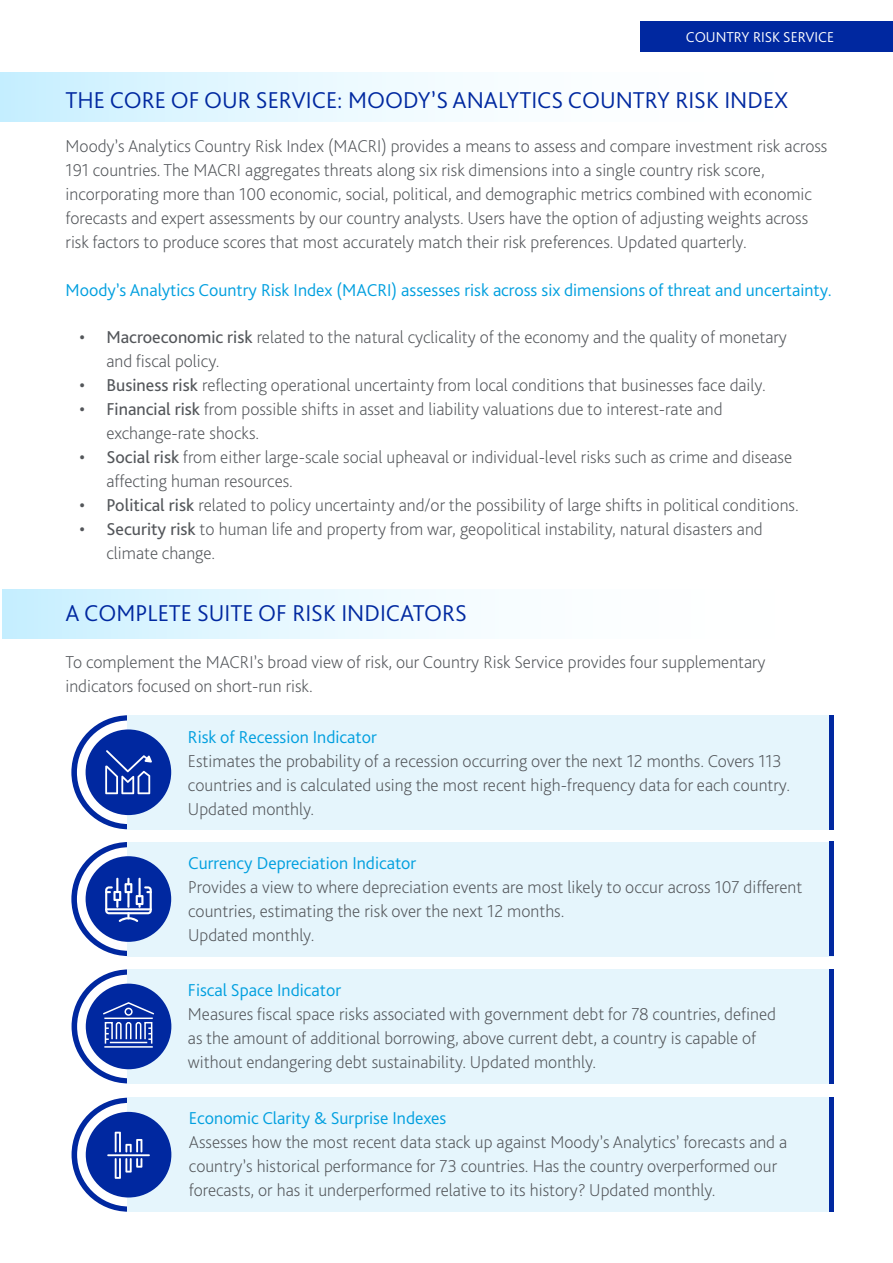
<style>
.page{position:relative;width:893px;height:1263px;background:#fff}
.page>*{position:absolute;margin:0;border:0;box-sizing:border-box;transform-origin:0 0}
.t1{font:300 24px "Bliss Pro";color:#0028a0}
.t2{font:200 18px/24px "Bliss Pro";color:#53565a}
.t3{font:300 18px "Bliss Pro";color:#009fdf}
.t4{font:300 15px "Bliss Pro";color:#fff}
.s1{font-weight:400}
</style>
<div class="page">
<svg style="left:71px;top:715px;width:114px;height:114px"></svg>
<div style="left:2px;top:589px;width:891px;height:50px;background:linear-gradient(to right,#d1f2ff,#fff)"></div>
<div style="left:640px;top:22px;width:253px;height:30px;background:#0028a0"></div>
<div style="left:77px;top:720px;width:103px;height:104px;background:#fff;border-radius:50%"></div>
<div style="left:128px;top:715px;width:706px;height:114px;background:#e5f5fc"></div>
<div style="left:0;top:73px;width:893px;height:49px;background:linear-gradient(to right,#d1f2ff,#fff)"></div>
<div style="left:86px;top:729px;width:85px;height:86px;background:#0028a0;border-radius:50%"></div>
<svg style="left:105px;top:750px;width:47px;height:44px"></svg>
<div style="left:829px;top:715px;width:5px;height:114px;background:#0028a0"></div>
<svg style="left:71px;top:842px;width:114px;height:114px"></svg>
<div style="left:77px;top:847px;width:103px;height:104px;background:#fff;border-radius:50%"></div>
<div style="left:127px;top:842px;width:706px;height:114px;background:#e5f5fc"></div>
<div style="left:86px;top:856px;width:85px;height:86px;background:#0028a0;border-radius:50%"></div>
<svg style="left:105px;top:878px;width:47px;height:44px"></svg>
<svg style="left:72px;top:969px;width:114px;height:114px"></svg>
<div style="left:77px;top:975px;width:104px;height:103px;background:#fff;border-radius:50%"></div>
<div style="left:128px;top:969px;width:706px;height:114px;background:#e5f5fc"></div>
<div style="left:86px;top:984px;width:85px;height:85px;background:#0028a0;border-radius:50%"></div>
<div style="left:72px;top:1098px;width:114px;height:114px;background:#0028a0;border-radius:50%"></div>
<div style="left:77px;top:1103px;width:104px;height:103px;background:#fff;border-radius:50%"></div>
<div style="left:128px;top:1098px;width:706px;height:114px;background:#e5f5fc"></div>
<div style="left:86px;top:1112px;width:85px;height:85px;background:#0028a0;border-radius:50%"></div>
<svg style="left:115px;top:1158px;width:27px;height:21px"></svg>
<svg style="left:115px;top:1132px;width:27px;height:20px"></svg>
<hr style="left:107px;top:1154px;width:43px;height:2px;background:#fff">
<hr style="left:829px;top:842px;width:4px;height:114px;background:#0028a0">
<div style="left:829px;top:970px;width:5px;height:114px;background:#0028a0"></div>
<hr style="left:829px;top:1098px;width:4px;height:114px;background:#0028a0">
<hr style="left:104px;top:1046px;width:49px;height:2px;background:#fff">
<svg style="left:103px;top:1002px;width:51px;height:42px"></svg>
<p class="t4" style="left:686px;top:28px;width:150px">COUNTRY RISK SERVICE</p>
<h1 class="t1" style="left:66px;top:85px;width:724px">THE CORE OF OUR SERVICE: MOODY’S ANALYTICS COUNTRY RISK INDEX</h1>
<p class="t2" style="left:66px;top:133px;width:763px">Moody’s Analytics Country Risk Index (MACRI) provides a means to assess and compare investment risk across 191 countries. The MACRI aggregates threats along six risk dimensions into a single country risk score, incorporating more than 100 economic, social, political, and demographic metrics combined with economic forecasts and expert assessments by our country analysts. Users have the option of adjusting weights across risk factors to produce scores that most accurately match their risk preferences. Updated quarterly.</p>
<p class="t3" style="left:66px;top:278px;width:768px">Moody’s Analytics Country Risk Index (MACRI) assesses risk across six dimensions of threat and uncertainty.</p>
<p class="t2" style="left:106px;top:325px;width:682px;text-indent:-27px"><span class="s1">• Macroeconomic risk</span> related to the natural cyclicality of the economy and the quality of monetary and fiscal policy.</p>
<p class="t2" style="left:79px;top:373px;width:688px"><span class="s1">• Business risk</span> reflecting operational uncertainty from local conditions that businesses face daily.</p>
<p class="t2" style="left:106px;top:397px;width:618px;text-indent:-27px"><span class="s1">• Financial risk</span> from possible shifts in asset and liability valuations due to interest-rate and exchange-rate shocks.</p>
<p class="t2" style="left:106px;top:445px;width:687px;text-indent:-27px"><span class="s1">• Social risk</span> from either large-scale social upheaval or individual-level risks such as crime and disease affecting human resources.</p>
<p class="t2" style="left:79px;top:493px;width:721px"><span class="s1">• Political risk</span> related to policy uncertainty and/or the possibility of large shifts in political conditions.</p>
<p class="t2" style="left:106px;top:517px;width:658px;text-indent:-27px"><span class="s1">• Security risk</span> to human life and property from war, geopolitical instability, natural disasters and climate change.</p>
<h1 class="t1" style="left:65px;top:598px;width:403px">A COMPLETE SUITE OF RISK INDICATORS</h1>
<p class="t2" style="left:65px;top:650px;width:702px">To complement the MACRI’s broad view of risk, our Country Risk Service provides four supplementary indicators focused on short-run risk.</p>
<p class="t3" style="left:188px;top:725px;width:190px">Risk of Recession Indicator</p>
<p class="t2" style="left:188px;top:748px;width:604px">Estimates the probability of a recession occurring over the next 12 months. Covers 113 countries and is calculated using the most recent high-frequency data for each country.<br>Updated monthly.</p>
<p class="t3" style="left:188px;top:852px;width:230px">Currency Depreciation Indicator</p>
<p class="t2" style="left:188px;top:875px;width:616px">Provides a view to where depreciation events are most likely to occur across 107 different countries, estimating the risk over the next 12 months.<br>Updated monthly.</p>
<p class="t3" style="left:188px;top:979px;width:155px">Fiscal Space Indicator</p>
<p class="t2" style="left:188px;top:1001px;width:590px">Measures fiscal space risks associated with government debt for 78 countries, defined as the amount of additional borrowing, above current debt, a country is capable of without endangering debt sustainability. Updated monthly.</p>
<p class="t3" style="left:189px;top:1106px;width:259px">Economic Clarity &amp; Surprise Indexes</p>
<p class="t2" style="left:189px;top:1129px;width:600px">Assesses how the most recent data stack up against Moody’s Analytics’ forecasts and a country’s historical performance for 73 countries. Has the country overperformed our forecasts, or has it underperformed relative to its history? Updated monthly.</p>
</div>
